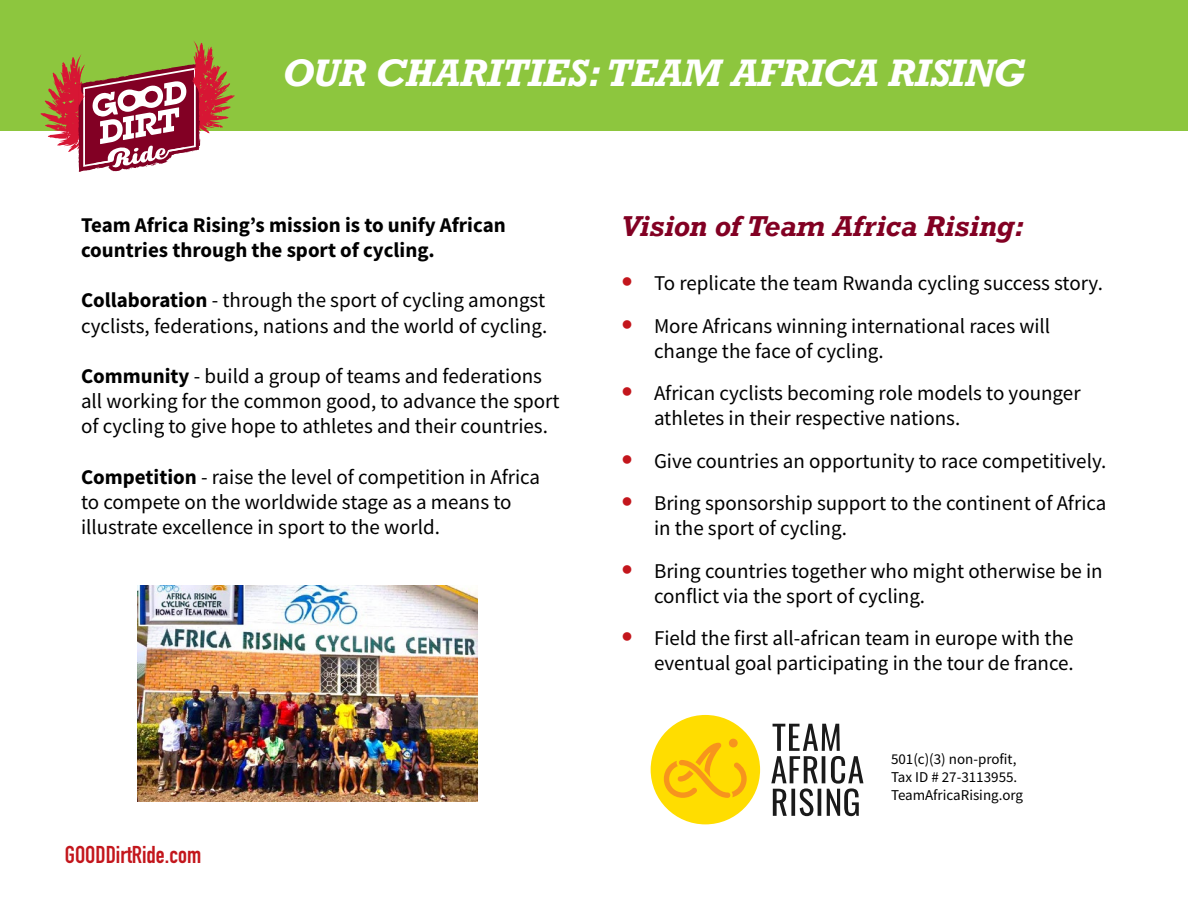
<style>
.page{position:relative;width:1188px;height:918px;background:#fff}
.page>*{position:absolute;margin:0;border:0;box-sizing:border-box;transform-origin:0 0}
.t1{font:italic 700 36px "Rockwell";color:#fff}
.t2{font:italic 700 27px "Rockwell";color:#820023}
.t3{font:700 24px "DIN Condensed";color:#c3161c}
.t4{font:21px/25.2px "Source Sans Pro";color:#000}
.t5{font:700 21px/25.2px "Source Sans Pro";color:#000}
.t6{font:15px/18px "Source Sans Pro";color:#000}
.s1{font-weight:700}
.s2{font-family:"DIN Condensed";font-weight:700;font-size:24px;color:#c3161c}
</style>
<div class="page">
<div style="left:0;top:0;width:1188px;height:131px;background:#8dc63e"></div>
<svg style="left:40px;top:41px;width:195px;height:131px"></svg>
<img style="left:138px;top:585px;width:339px;height:217px">
<div style="left:651px;top:715px;width:109px;height:109px;background:#fd0;border-radius:50%"></div>
<svg style="left:771px;top:724px;width:92px;height:92px"></svg>
<div style="left:729px;top:739px;width:9px;height:8px;background:#f7941d;border-radius:50%"></div>
<svg style="left:664px;top:743px;width:83px;height:55px"></svg>
<h1 class="t1" style="left:283px;top:49px;width:744px">OUR CHARITIES: TEAM AFRICA RISING</h1>
<p class="t5" style="left:81px;top:212px;width:426px">Team Africa Rising’s mission is to unify African countries through the sport of cycling.</p>
<p class="t4" style="left:81px;top:288px;width:468px"><span class="s1">Collaboration</span> - through the sport of cycling amongst cyclists, federations, nations and the world of cycling.</p>
<p class="t4" style="left:81px;top:363px;width:480px"><span class="s1">Community</span> - build a group of teams and federations all working for the common good, to advance the sport of cycling to give hope to athletes and their countries.</p>
<p class="t4" style="left:81px;top:464px;width:461px"><span class="s1">Competition</span> - raise the level of competition in Africa to compete on the worldwide stage as a means to illustrate excellence in sport to the world.</p>
<p class="t3" style="left:65px;top:838px;width:138px">GOODDirtRide.com</p>
<p class="t2" style="left:621px;top:209px;width:405px">Vision of Team Africa Rising:</p>
<p class="t4" style="left:621px;top:271px;width:483px"><span class="s2">•</span> To replicate the team Rwanda cycling success story.</p>
<p class="t4" style="left:654px;top:313px;width:398px;text-indent:-33px"><span class="s2">•</span> More Africans winning international races will change the face of cycling.</p>
<p class="t4" style="left:654px;top:381px;width:428px;text-indent:-33px"><span class="s2">•</span> African cyclists becoming role models to younger athletes in their respective nations.</p>
<p class="t4" style="left:621px;top:448px;width:487px"><span class="s2">•</span> Give countries an opportunity to race competitively.</p>
<p class="t4" style="left:654px;top:490px;width:454px;text-indent:-33px"><span class="s2">•</span> Bring sponsorship support to the continent of Africa in the sport of cycling.</p>
<p class="t4" style="left:654px;top:558px;width:450px;text-indent:-33px"><span class="s2">•</span> Bring countries together who might otherwise be in conflict via the sport of cycling.</p>
<p class="t4" style="left:621px;top:625px;width:454px;text-align:right"><span class="s2">•</span> Field the first all-african team in europe with the eventual goal participating in the tour de france.</p>
<p class="t6" style="left:891px;top:750px;width:134px">501(c)(3) non-profit,<br>Tax ID # 27-3113955.<br>TeamAfricaRising.org</p>
</div>
